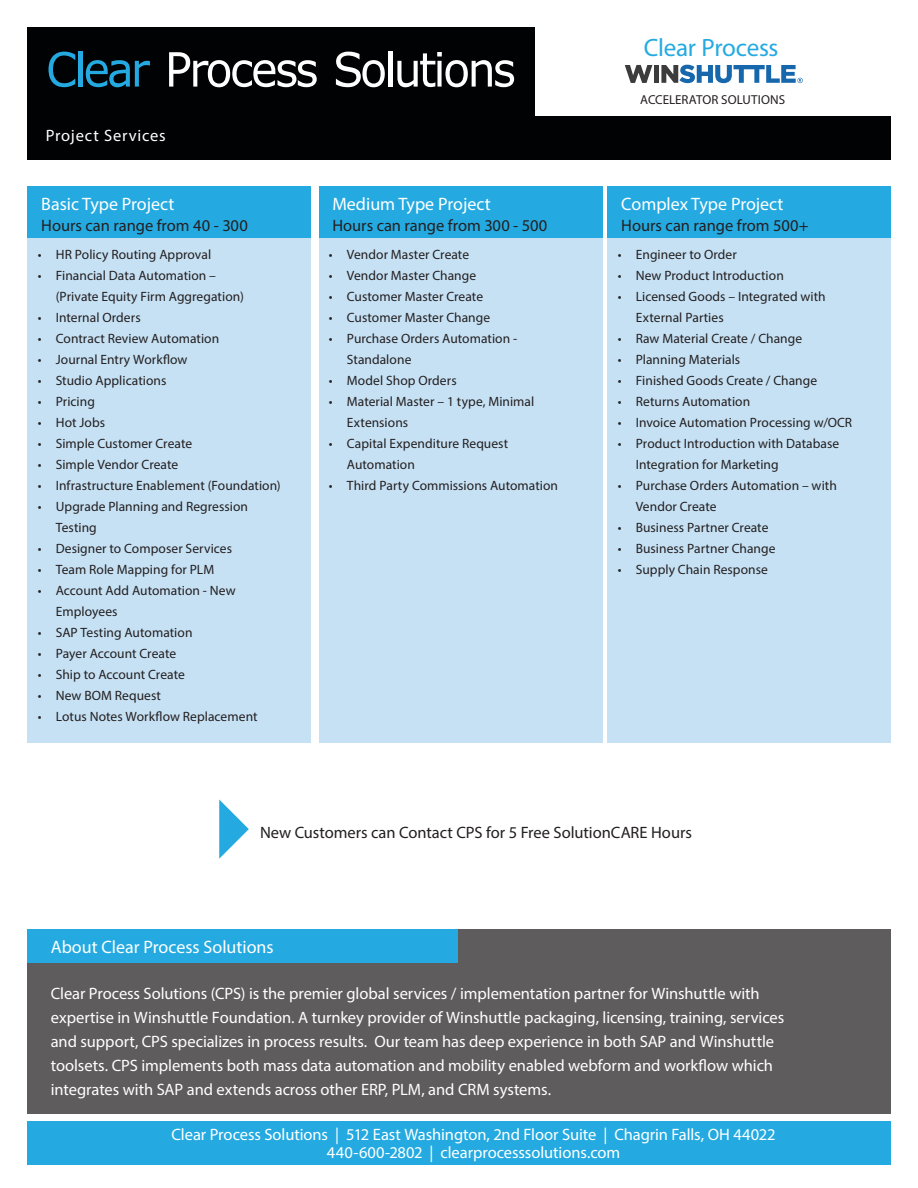
<style>
.page{position:relative;width:918px;height:1188px;background:#fff}
.page>*{position:absolute;margin:0;border:0;box-sizing:border-box;transform-origin:0 0}
.t1{font:25.2px "Myriad Pro";letter-spacing:-.01em;color:#24aae1}
.t2{font:18px "Myriad Pro";color:#fff}
.t3{font:16.5px/24px "Myriad Pro";letter-spacing:-.005em;color:#fff}
.t4{font:16.5px "Myriad Pro";color:#231f20}
.t5{font:16.5px "Myriad Pro";letter-spacing:.05em;color:#fff}
.t6{font:13.5px "Myriad Pro";letter-spacing:.005em;color:#231f20}
.t7{font:13.05px "Myriad Pro";color:#231f20}
</style>
<div class="page">
<div style="left:27px;top:27px;width:508px;height:90px;background:#010204"></div>
<div style="left:28px;top:1121px;width:863px;height:43px;background:#24aae1"></div>
<div style="left:27px;top:117px;width:864px;height:43px;background:#010204"></div>
<svg style="left:49px;top:52px;width:26px;height:35px"></svg>
<hr style="left:78px;top:51px;width:4px;height:36px;background:#24aae1">
<svg style="left:86px;top:60px;width:64px;height:27px"></svg>
<svg style="left:169px;top:52px;width:148px;height:35px"></svg>
<svg style="left:336px;top:52px;width:49px;height:35px"></svg>
<hr style="left:388px;top:51px;width:4px;height:36px;background:#fff">
<svg style="left:397px;top:52px;width:117px;height:35px"></svg>
<svg style="left:625px;top:65px;width:27px;height:18px"></svg>
<div style="left:654px;top:65px;width:5px;height:18px;background:#3c3c3c"></div>
<svg style="left:661px;top:65px;width:142px;height:18px"></svg>
<div style="left:27px;top:929px;width:864px;height:184px;background:#5e5c5d"></div>
<div style="left:27px;top:929px;width:430px;height:33px;background:#24aae1"></div>
<div style="left:28px;top:207px;width:283px;height:535px;background:#c6e1f4"></div>
<div style="left:319px;top:207px;width:283px;height:535px;background:#c6e1f4"></div>
<div style="left:608px;top:207px;width:283px;height:535px;background:#c6e1f4"></div>
<div style="left:28px;top:186px;width:283px;height:52px;background:#24aae1"></div>
<div style="left:319px;top:186px;width:283px;height:52px;background:#24aae1"></div>
<div style="left:608px;top:186px;width:283px;height:52px;background:#24aae1"></div>
<svg style="left:219px;top:800px;width:30px;height:59px"></svg>
<p class="t5" style="left:46px;top:126px;width:121px">Project Services</p>
<p class="t2" style="left:41px;top:193px;width:135px">Basic Type Project</p>
<p class="t4" style="left:41px;top:215px;width:208px">Hours can range from 40 - 300</p>
<p class="t6" style="left:38px;top:246px;width:175px">• HR Policy Routing Approval</p>
<p class="t6" style="left:38px;top:267px;width:180px">• Financial Data Automation –</p>
<p class="t6" style="left:56px;top:288px;width:190px">(Private Equity Firm Aggregation)</p>
<p class="t6" style="left:38px;top:309px;width:104px">• Internal Orders</p>
<p class="t6" style="left:38px;top:330px;width:183px">• Contract Review Automation</p>
<p class="t6" style="left:38px;top:351px;width:151px">• Journal Entry Workflow</p>
<p class="t6" style="left:38px;top:372px;width:130px">• Studio Applications</p>
<p class="t6" style="left:38px;top:393px;width:59px">• Pricing</p>
<p class="t6" style="left:38px;top:414px;width:69px">• Hot Jobs</p>
<p class="t6" style="left:38px;top:435px;width:156px">• Simple Customer Create</p>
<p class="t6" style="left:38px;top:456px;width:142px">• Simple Vendor Create</p>
<p class="t6" style="left:38px;top:477px;width:244px">• Infrastructure Enablement (Foundation)</p>
<p class="t6" style="left:38px;top:498px;width:212px">• Upgrade Planning and Regression</p>
<p class="t6" style="left:56px;top:519px;width:43px">Testing</p>
<p class="t6" style="left:38px;top:540px;width:196px">• Designer to Composer Services</p>
<p class="t6" style="left:38px;top:561px;width:178px">• Team Role Mapping for PLM</p>
<p class="t6" style="left:38px;top:582px;width:199px">• Account Add Automation - New</p>
<p class="t6" style="left:56px;top:603px;width:63px">Employees</p>
<p class="t6" style="left:38px;top:624px;width:156px">• SAP Testing Automation</p>
<p class="t6" style="left:38px;top:645px;width:140px">• Payer Account Create</p>
<p class="t6" style="left:38px;top:666px;width:149px">• Ship to Account Create</p>
<p class="t6" style="left:38px;top:687px;width:125px">• New BOM Request</p>
<p class="t6" style="left:38px;top:708px;width:221px">• Lotus Notes Workflow Replacement</p>
<p class="t2" style="left:332px;top:193px;width:160px">Medium Type Project</p>
<p class="t4" style="left:332px;top:215px;width:216px">Hours can range from 300 - 500</p>
<p class="t6" style="left:329px;top:246px;width:142px">• Vendor Master Create</p>
<p class="t6" style="left:329px;top:267px;width:149px">• Vendor Master Change</p>
<p class="t6" style="left:329px;top:288px;width:156px">• Customer Master Create</p>
<p class="t6" style="left:329px;top:309px;width:163px">• Customer Master Change</p>
<p class="t6" style="left:329px;top:330px;width:190px">• Purchase Orders Automation -</p>
<p class="t6" style="left:347px;top:351px;width:66px">Standalone</p>
<p class="t6" style="left:329px;top:372px;width:129px">• Model Shop Orders</p>
<p class="t6" style="left:329px;top:393px;width:207px">• Material Master – 1 type, Minimal</p>
<p class="t6" style="left:347px;top:414px;width:63px">Extensions</p>
<p class="t6" style="left:329px;top:435px;width:181px">• Capital Expenditure Request</p>
<p class="t6" style="left:347px;top:456px;width:70px">Automation</p>
<p class="t6" style="left:329px;top:477px;width:231px">• Third Party Commissions Automation</p>
<p class="t1" style="left:644px;top:32px;width:136px">Clear Process</p>
<p class="t7" style="left:640px;top:91px;width:146px">ACCELERATOR SOLUTIONS</p>
<p class="t2" style="left:621px;top:193px;width:164px">Complex Type Project</p>
<p class="t4" style="left:621px;top:215px;width:189px">Hours can range from 500+</p>
<p class="t6" style="left:618px;top:246px;width:121px">• Engineer to Order</p>
<p class="t6" style="left:618px;top:267px;width:168px">• New Product Introduction</p>
<p class="t6" style="left:618px;top:288px;width:209px">• Licensed Goods – Integrated with</p>
<p class="t6" style="left:636px;top:309px;width:89px">External Parties</p>
<p class="t6" style="left:618px;top:330px;width:186px">• Raw Material Create / Change</p>
<p class="t6" style="left:618px;top:351px;width:124px">• Planning Materials</p>
<p class="t6" style="left:618px;top:372px;width:201px">• Finished Goods Create / Change</p>
<p class="t6" style="left:618px;top:393px;width:134px">• Returns Automation</p>
<p class="t6" style="left:618px;top:414px;width:236px">• Invoice Automation Processing w/OCR</p>
<p class="t6" style="left:618px;top:435px;width:223px">• Product Introduction with Database</p>
<p class="t6" style="left:636px;top:456px;width:144px">Integration for Marketing</p>
<p class="t6" style="left:618px;top:477px;width:221px">• Purchase Orders Automation – with</p>
<p class="t6" style="left:636px;top:498px;width:82px">Vendor Create</p>
<p class="t6" style="left:618px;top:519px;width:152px">• Business Partner Create</p>
<p class="t6" style="left:618px;top:540px;width:159px">• Business Partner Change</p>
<p class="t6" style="left:618px;top:561px;width:152px">• Supply Chain Response</p>
<p class="t4" style="left:260px;top:822px;width:433px">New Customers can Contact CPS for 5 Free SolutionCARE Hours</p>
<p class="t2" style="left:51px;top:936px;width:224px">About Clear Process Solutions</p>
<p class="t3" style="left:51px;top:981px;width:735px">Clear Process Solutions (CPS) is the premier global services / implementation partner for Winshuttle with expertise in Winshuttle Foundation. A turnkey provider of Winshuttle packaging, licensing, training, services and support, CPS specializes in process results. Our team has deep experience in both SAP and Winshuttle toolsets. CPS implements both mass data automation and mobility enabled webform and workflow which integrates with SAP and extends across other ERP, PLM, and CRM systems.</p>
<p class="t3" style="left:172px;top:1122px;width:605px">Clear Process Solutions | 512 East Washington, 2nd Floor Suite | Chagrin Falls, OH 44022</p>
<p class="t3" style="left:327px;top:1140px;width:295px">440-600-2802 | clearprocesssolutions.com</p>
</div>
